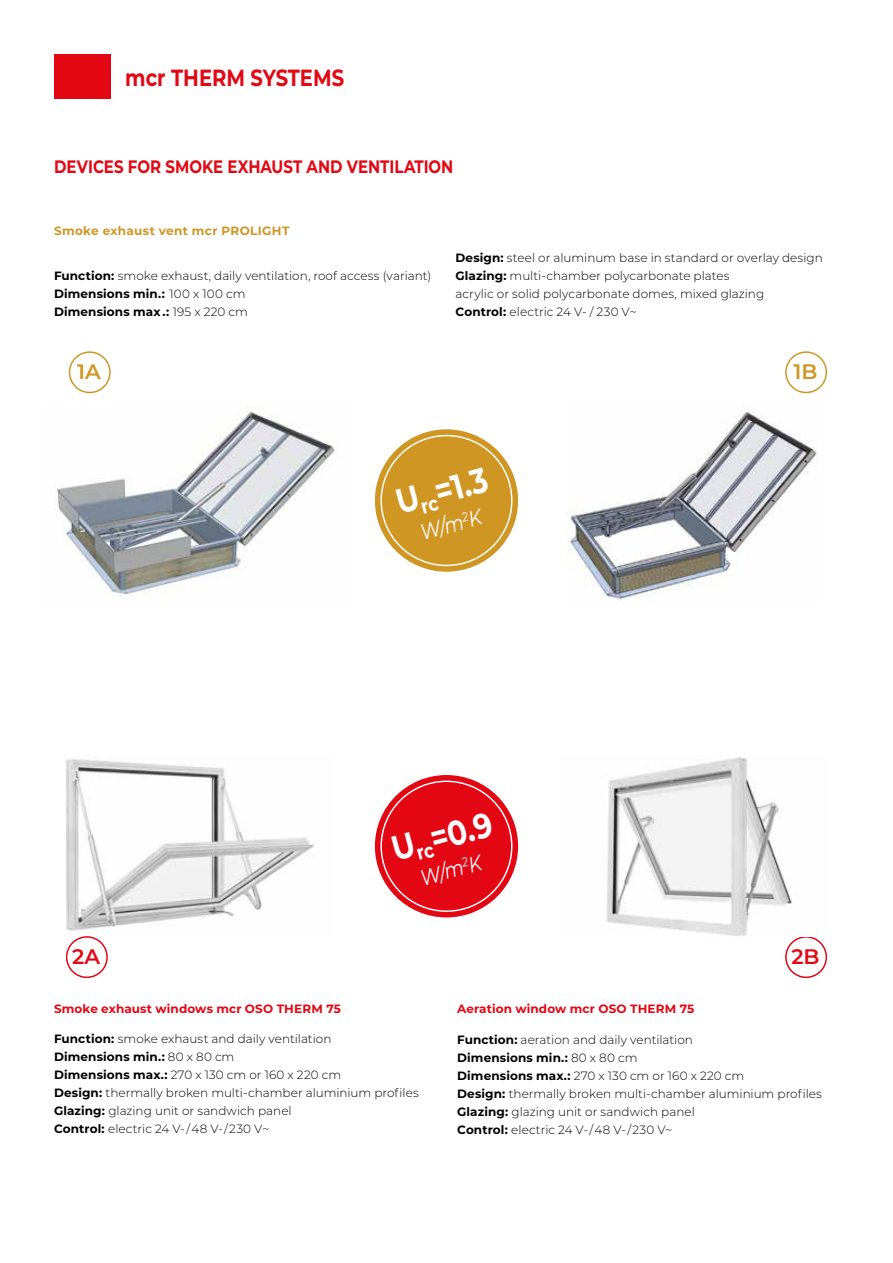
<style>
.page{position:relative;width:893px;height:1263px;background:#fff}
.page>*{position:absolute;margin:0;border:0;box-sizing:border-box;transform-origin:0 0}
.t1{font:700 34.8px "Montserrat";color:#fff;scale:.83 1}
.t2{font:700 23.4px "Montserrat";color:#e30613;scale:.83 1}
.t3{font:italic 22.05px "Montserrat";color:#fff;scale:.83 1}
.t4{font:600 21px "Montserrat";color:#d09624}
.t5{font:600 21px "Montserrat";color:#e30613}
.t6{font:700 18px "Montserrat";color:#e30613;scale:.83 1}
.t7{font:300 12px/18px "Montserrat";color:#000}
.t8{font:700 12px "Montserrat";letter-spacing:.01em;color:#e30613}
.t9{font:700 12px "Montserrat";letter-spacing:.03em;color:#d09624}
.s1{font-weight:700}
</style>
<div class="page">
<div style="left:54px;top:54px;width:57px;height:45px;background:#e30613"></div>
<img style="left:66px;top:759px;width:249px;height:172px">
<div style="left:785px;top:351px;width:42px;height:42px;border:2px solid #d09624;border-radius:50%"></div>
<div style="left:785px;top:936px;width:42px;height:42px;border:2px solid #e30613;border-radius:50%"></div>
<div style="left:69px;top:351px;width:42px;height:42px;border:2px solid #d09624;border-radius:50%"></div>
<div style="left:66px;top:936px;width:42px;height:42px;border:2px solid #e30613;border-radius:50%"></div>
<img style="left:56px;top:407px;width:279px;height:190px">
<img style="left:568px;top:412px;width:250px;height:189px">
<img style="left:606px;top:757px;width:186px;height:179px">
<div style="left:375px;top:429px;width:143px;height:143px;background:#d09624;border-radius:50%"></div>
<div style="left:375px;top:775px;width:143px;height:142px;background:#e30613;border-radius:50%"></div>
<h2 class="t2" style="left:125px;top:61px;width:265px">mcr THERM SYSTEMS</h2>
<h3 class="t6" style="left:54px;top:153px;width:482px">DEVICES FOR SMOKE EXHAUST AND VENTILATION</h3>
<p class="t9" style="left:54px;top:222px;width:237px">Smoke exhaust vent mcr PROLIGHT</p>
<p class="t7" style="left:54px;top:266px;width:379px"><span class="s1">Function:</span> smoke exhaust, daily ventilation, roof access (variant)<br><span class="s1">Dimensions min.:</span> 100 x 100 cm<br><span class="s1">Dimensions max .:</span> 195 x 220 cm</p>
<h3 class="t4" style="left:77px;top:357px;width:25px">1A</h3>
<p class="t7" style="left:455px;top:248px;width:369px"><span class="s1">Design:</span> steel or aluminum base in standard or overlay design <span class="s1">Glazing:</span> multi-chamber polycarbonate plates<br>acrylic or solid polycarbonate domes, mixed glazing<br><span class="s1">Control:</span> electric 24 V- / 230 V~</p>
<h3 class="t4" style="left:793px;top:357px;width:25px">1B</h3>
<h1 class="t1" style="left:390px;top:478px;width:115px;rotate:-15deg">U<sub>rc</sub>=1.3</h1>
<h3 class="t3" style="left:417px;top:518px;width:77px;rotate:-15deg">W/m<sup>2</sup>K</h3>
<h3 class="t5" style="left:72px;top:942px;width:30px">2A</h3>
<h1 class="t1" style="left:386px;top:825px;width:125px;rotate:-15deg">U<sub>rc</sub>=0.9</h1>
<h3 class="t3" style="left:417px;top:864px;width:77px;rotate:-15deg">W/m<sup>2</sup>K</h3>
<h3 class="t5" style="left:791px;top:942px;width:30px">2B</h3>
<p class="t8" style="left:54px;top:1000px;width:288px">Smoke exhaust windows mcr OSO THERM 75</p>
<p class="t7" style="left:54px;top:1030px;width:366px"><span class="s1">Function:</span> smoke exhaust and daily ventilation<br><span class="s1">Dimensions min.:</span> 80 x 80 cm<br><span class="s1">Dimensions max.:</span> 270 x 130 cm or 160 x 220 cm<br><span class="s1">Design:</span> thermally broken multi-chamber aluminium profiles <span class="s1">Glazing:</span> glazing unit or sandwich panel<br><span class="s1">Control:</span> electric 24 V- / 48 V- / 230 V~</p>
<p class="t8" style="left:457px;top:1000px;width:239px">Aeration window mcr OSO THERM 75</p>
<p class="t7" style="left:457px;top:1030px;width:366px"><span class="s1">Function:</span> aeration and daily ventilation<br><span class="s1">Dimensions min.:</span> 80 x 80 cm<br><span class="s1">Dimensions max.:</span> 270 x 130 cm or 160 x 220 cm<br><span class="s1">Design:</span> thermally broken multi-chamber aluminium profiles <span class="s1">Glazing:</span> glazing unit or sandwich panel<br><span class="s1">Control:</span> electric 24 V- / 48 V- / 230 V~</p>
</div>
